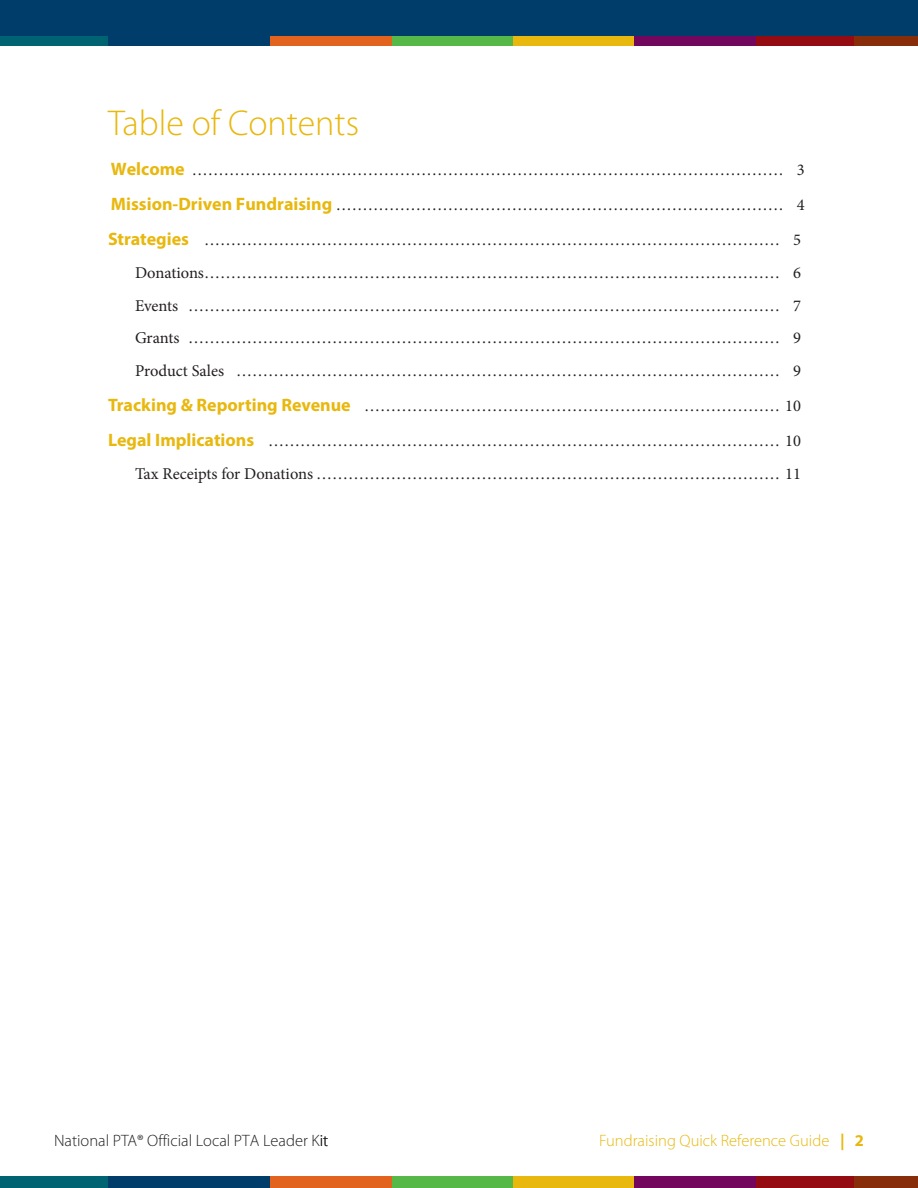
<style>
.page{position:relative;width:918px;height:1188px;background:#fff}
.page>*{position:absolute;margin:0;border:0;box-sizing:border-box;transform-origin:0 0}
.t1{font:300 36px "Myriad Pro";color:#e8b80e}
.TOC-indented{font:16.5px/35.4px "Minion Pro";color:#231f20;text-align:justify}
.t2{font:300 16.5px "Myriad Pro";color:#231f20}
.t3{font:300 16.5px "Myriad Pro";color:#e8b80e}
.s1{font-family:"Myriad Pro";font-weight:700;font-size:18px;color:#e8b80e}
.s2{font-weight:700}
</style>
<div class="page">
<div style="left:0;top:0;width:295px;height:46px;background:#003d6a"></div>
<div style="left:368px;top:0;width:145px;height:46px;background:#56b947"></div>
<div style="left:270px;top:0;width:122px;height:46px;background:#e1631e"></div>
<div style="left:513px;top:0;width:121px;height:46px;background:#e8b80e"></div>
<div style="left:634px;top:0;width:122px;height:46px;background:#73075e"></div>
<div style="left:756px;top:0;width:122px;height:46px;background:#940c12"></div>
<div style="left:854px;top:0;width:64px;height:46px;background:#882d09"></div>
<div style="left:0;top:0;width:108px;height:46px;background:#006372"></div>
<div style="left:270px;top:0;width:648px;height:36px;background:#003d6a"></div>
<div style="left:0;top:0;width:295px;height:36px;background:#003d6a"></div>
<div style="left:72px;top:1176px;width:213px;height:12px;background:#003d6a"></div>
<div style="left:368px;top:1176px;width:145px;height:12px;background:#56b947"></div>
<div style="left:270px;top:1176px;width:122px;height:12px;background:#e1631e"></div>
<div style="left:513px;top:1176px;width:121px;height:12px;background:#e8b80e"></div>
<div style="left:634px;top:1176px;width:122px;height:12px;background:#73075e"></div>
<div style="left:756px;top:1176px;width:122px;height:12px;background:#940c12"></div>
<div style="left:854px;top:1176px;width:64px;height:12px;background:#882d09"></div>
<div style="left:0;top:1176px;width:108px;height:12px;background:#006372"></div>
<p class="t1" style="left:108px;top:101px;width:253px">Table of Contents</p>
<p class="TOC-indented" style="left:108px;top:152px;width:698px"><span class="s1">Welcome</span> ………………………………………………………………………………………………… 3<br><span class="s1">Mission-Driven Fundraising</span> ………………………………………………………………………… 4<br><span class="s1">Strategies</span> ……………………………………………………………………………………………… 5</p>
<p class="TOC-indented" style="left:135px;top:257px;width:667px;line-height:32.4px">Donations……………………………………………………………………………………………… 6<br>Events ………………………………………………………………………………………………… 7<br>Grants ………………………………………………………………………………………………… 9<br>Product Sales ………………………………………………………………………………………… 9</p>
<p class="TOC-indented" style="left:108px;top:388px;width:694px"><span class="s1">Tracking &amp; Reporting Revenue</span> …………………………………………………………………… 10<br><span class="s1">Legal Implications</span> …………………………………………………………………………………… 10</p>
<p class="TOC-indented" style="left:135px;top:456px;width:667px">Tax Receipts for Donations …………………………………………………………………………… 11</p>
<p class="t2" style="left:54px;top:1131px;width:276px">National PTA® Official Local PTA Leader Kit</p>
<p class="t3" style="left:599px;top:1131px;width:266px">Fundraising Quick Reference Guide <span class="s2">| 2</span></p>
</div>
